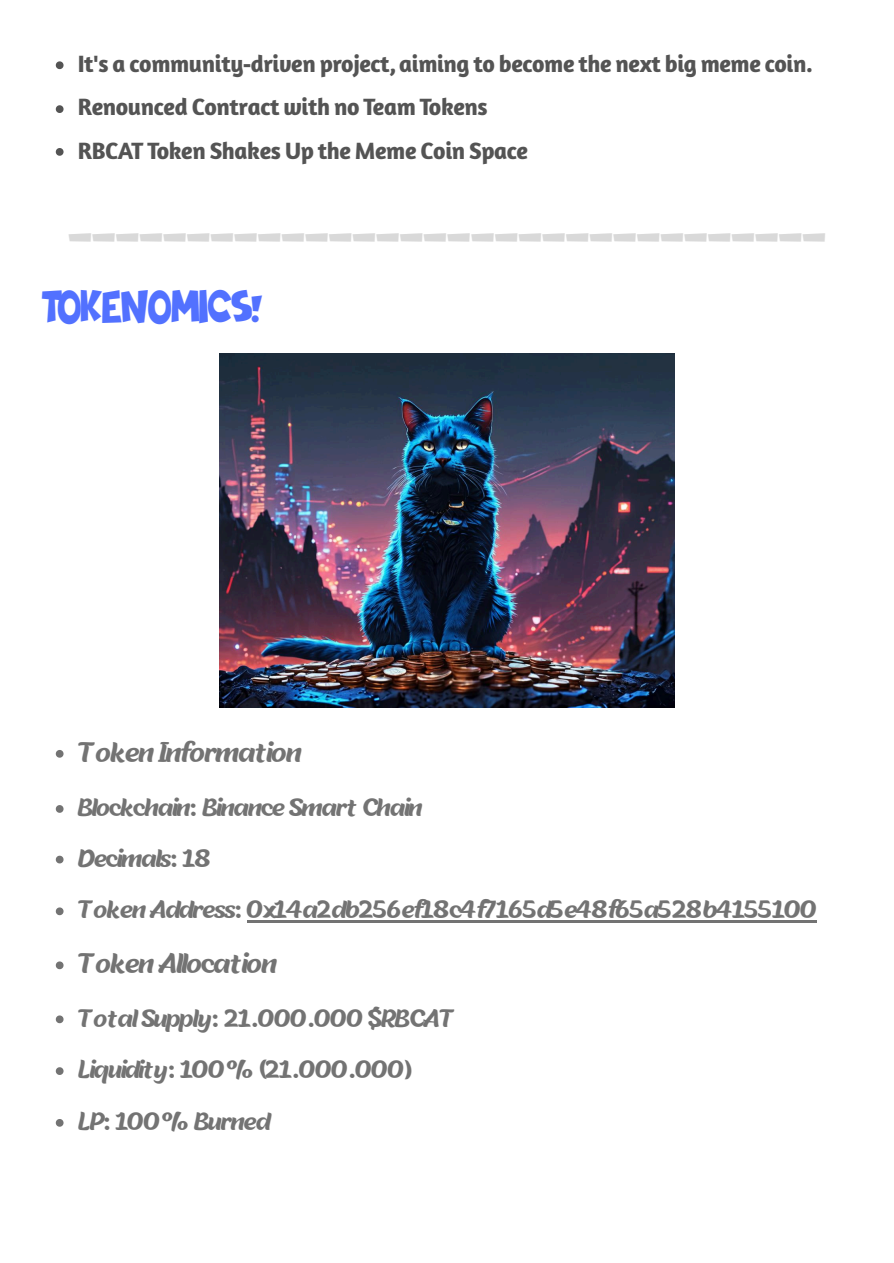
<style>
.page{position:relative;width:894px;height:1263px;background:#fff}
.page>*{position:absolute;margin:0;border:0;box-sizing:border-box;transform-origin:0 0}
.t1{font:100 48px "DG Bebo";color:#d9d9d9}
.t2{font:100 43.5px "DG Bebo";letter-spacing:-.025em;color:#5271ff}
.t3{font:28.5px "DG Ghayaty";color:#737373}
.t4{font:25.5px "DG Ghayaty";color:#737373}
.t5{font:24px "DG Sahabah";letter-spacing:-.015em;color:#545454}
</style>
<div class="page">
<svg style="left:56px;top:61px;width:7px;height:8px"></svg>
<svg style="left:56px;top:105px;width:7px;height:8px"></svg>
<svg style="left:56px;top:148px;width:7px;height:8px"></svg>
<img style="left:219px;top:353px;width:455px;height:355px">
<svg style="left:56px;top:750px;width:7px;height:8px"></svg>
<svg style="left:56px;top:805px;width:7px;height:8px"></svg>
<svg style="left:56px;top:856px;width:7px;height:7px"></svg>
<svg style="left:56px;top:907px;width:7px;height:8px"></svg>
<hr style="left:247px;top:920px;width:570px;height:3px;background:#737373">
<svg style="left:56px;top:961px;width:7px;height:8px"></svg>
<svg style="left:56px;top:1015px;width:7px;height:8px"></svg>
<svg style="left:56px;top:1067px;width:7px;height:8px"></svg>
<svg style="left:56px;top:1119px;width:7px;height:8px"></svg>
<p class="t5" style="left:78px;top:50px;width:736px">It's a community-driven project, aiming to become the next big meme coin.</p>
<p class="t5" style="left:78px;top:92px;width:411px">Renounced Contract with no Team Tokens</p>
<p class="t5" style="left:78px;top:136px;width:451px">RBCAT Token Shakes Up the Meme Coin Space</p>
<h1 class="t1" style="left:68px;top:202px;width:759px">________________________________</h1>
<h2 class="t2" style="left:42px;top:287px;width:223px">TOKENOMICS!</h2>
<p class="t3" style="left:78px;top:741px;width:225px">Token Information</p>
<p class="t4" style="left:78px;top:797px;width:345px">Blockchain: Binance Smart Chain</p>
<p class="t4" style="left:78px;top:849px;width:135px">Decimals: 18</p>
<p class="t4" style="left:78px;top:899px;width:741px">Token Address: 0x14a2db256ef18c4f7165d5e48f65a528b4155100</p>
<p class="t3" style="left:78px;top:952px;width:200px">Token Allocation</p>
<p class="t4" style="left:78px;top:1008px;width:379px">Total Supply: 21.000.000 $RBCAT</p>
<p class="t4" style="left:78px;top:1059px;width:335px">Liquidity: 100% (21.000.000)</p>
<p class="t4" style="left:78px;top:1111px;width:193px">LP: 100% Burned</p>
</div>
